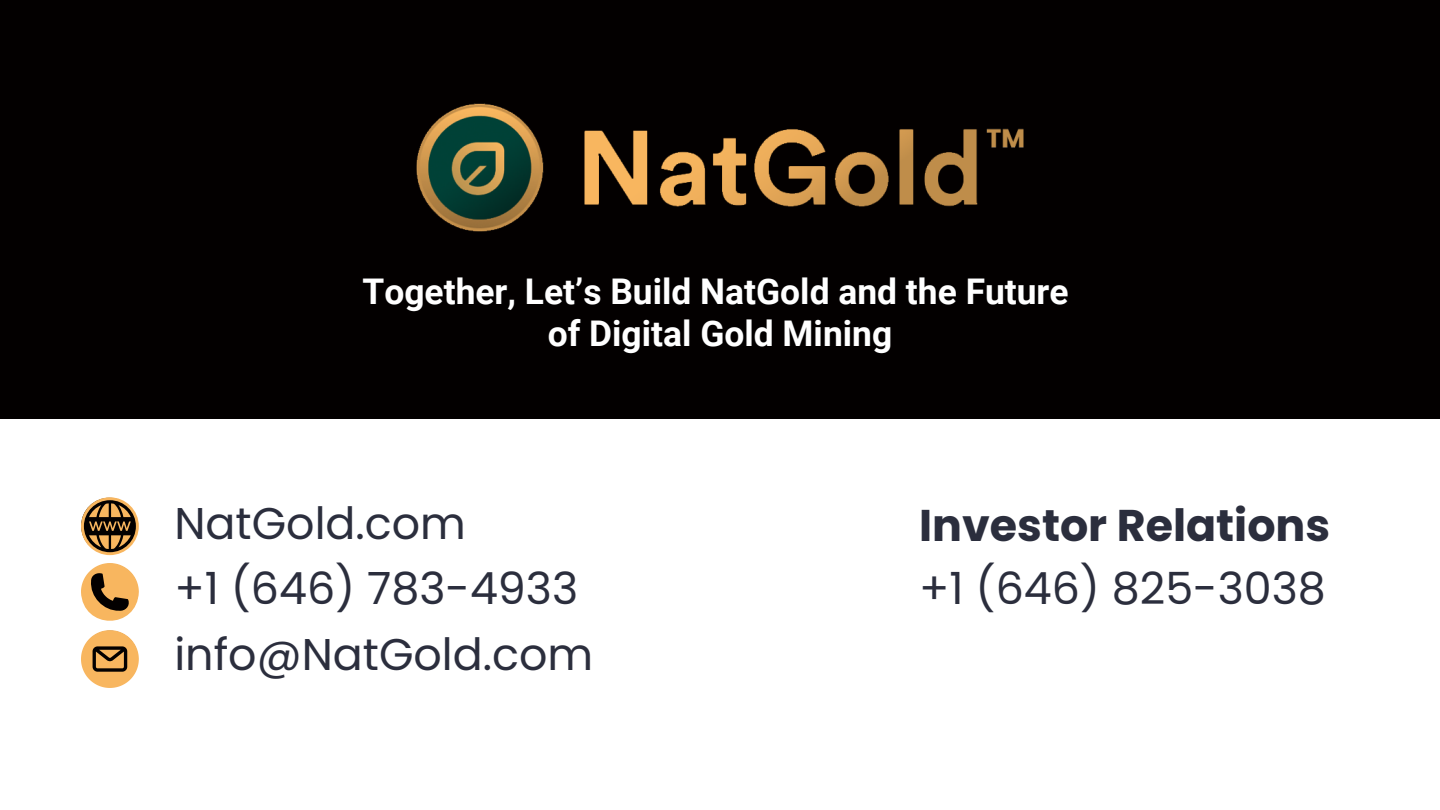
<style>
.page{position:relative;width:1440px;height:810px;background:#fff}
.page>*{position:absolute;margin:0;border:0;box-sizing:border-box;transform-origin:0 0}
.t1{font:44.4px "Poppins";color:#2b2e3d}
.t2{font:700 44.4px "Poppins";color:#2b2e3d}
.t3{font:700 35.4px/42px "Roboto";color:#fff;text-align:center}
</style>
<div class="page">
<div style="left:0;top:0;width:1440px;height:418px;background:#030000"></div>
<svg style="left:81px;top:497px;width:58px;height:58px"></svg>
<svg style="left:81px;top:563px;width:58px;height:125px"></svg>
<img style="left:417px;top:104px;width:606px;height:127px">
<h3 class="t3" style="left:362px;top:271px;width:708px">Together, Let’s Build NatGold and the Future of Digital Gold Mining</h3>
<p class="t2" style="left:919px;top:494px;width:413px">Investor Relations</p>
<p class="t1" style="left:174px;top:492px;width:293px">NatGold.com</p>
<p class="t1" style="left:174px;top:558px;width:405px">+1 (646) 783-4933</p>
<p class="t1" style="left:919px;top:558px;width:408px">+1 (646) 825-3038</p>
<p class="t1" style="left:174px;top:623px;width:420px">info@NatGold.com</p>
</div>
